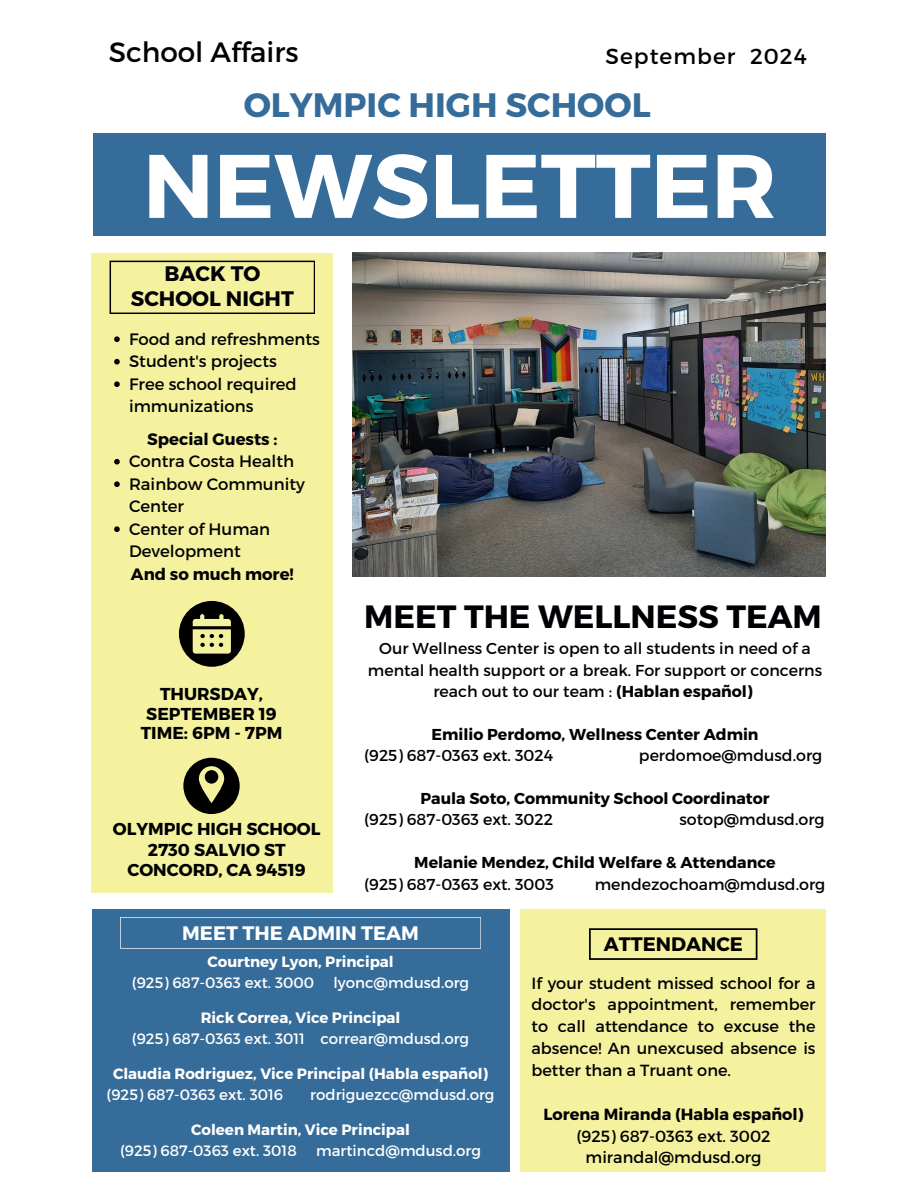
<style>
.page{position:relative;width:918px;height:1188px;background:#fff}
.page>*{position:absolute;margin:0;border:0;box-sizing:border-box;transform-origin:0 0}
.t1{font:700 90px "Montserrat";color:#fff}
.t2{font:700 33.75px "Montserrat";color:#356c9a}
.t3{font:700 32.25px "Montserrat";color:#010004}
.t4{font:27.9px "Montserrat";color:#010004}
.t5{font:21.75px "Montserrat";letter-spacing:.05em;color:#010004}
.t6{font:700 21px/24.8px "Montserrat";color:#010004;text-align:center}
.t7{font:700 19.5px "Montserrat";color:#fff}
.t8{font:700 19.5px "Montserrat";color:#000}
.t9{font:700 17.25px/20px "Montserrat";color:#000;text-align:center}
.t10{font:16.5px/22.5px "Montserrat";color:#010004}
.t11{font:700 16.5px "Montserrat";color:#010004}
.t12{font:16.05px/21.9px "Montserrat";color:#010004;text-align:justify}
.t13{font:700 16.05px "Montserrat";color:#010004}
.t14{font:15.75px/21.3px "Montserrat";color:#010004;text-align:center}
.t15{font:700 15.75px "Montserrat";color:#010004}
.t16{font:15px "Montserrat";color:#fff}
.t17{font:700 15px "Montserrat";color:#fff}
.s1{font-weight:700}
</style>
<div class="page">
<img style="left:352px;top:253px;width:474px;height:324px">
<div style="left:92px;top:253px;width:241px;height:639px;background:#f4f29e"></div>
<div style="left:92px;top:909px;width:417px;height:262px;background:#356c9a"></div>
<svg style="left:110px;top:261px;width:205px;height:53px"></svg>
<div style="left:93px;top:133px;width:733px;height:102px;background:#356c9a"></div>
<div style="left:521px;top:909px;width:305px;height:262px;background:#f4f29e"></div>
<svg style="left:120px;top:917px;width:361px;height:32px"></svg>
<svg style="left:589px;top:928px;width:168px;height:32px"></svg>
<svg style="left:179px;top:601px;width:66px;height:66px"></svg>
<svg style="left:183px;top:758px;width:57px;height:56px"></svg>
<svg style="left:114px;top:336px;width:6px;height:6px"></svg>
<svg style="left:114px;top:359px;width:6px;height:6px"></svg>
<svg style="left:114px;top:381px;width:6px;height:6px"></svg>
<svg style="left:114px;top:459px;width:6px;height:6px"></svg>
<svg style="left:114px;top:481px;width:6px;height:6px"></svg>
<svg style="left:114px;top:526px;width:6px;height:6px"></svg>
<h1 class="t4" style="left:109px;top:34px;width:191px">School Affairs</h1>
<h2 class="t5" style="left:605px;top:42px;width:203px">September 2024</h2>
<p class="t2" style="left:244px;top:83px;width:408px">OLYMPIC HIGH SCHOOL</p>
<p class="t1" style="left:143px;top:127px;width:635px">NEWSLETTER</p>
<h4 class="t6" style="left:131px;top:261px;width:165px">BACK TO<br>SCHOOL NIGHT</h4>
<p class="t10" style="left:129px;top:327px;width:192px">Food and refreshments</p>
<p class="t10" style="left:129px;top:349px;width:150px">Student's projects</p>
<p class="t10" style="left:129px;top:372px;width:169px">Free school required immunizations</p>
<p class="t11" style="left:147px;top:428px;width:132px">Special Guests :</p>
<p class="t10" style="left:129px;top:449px;width:167px">Contra Costa Health</p>
<p class="t10" style="left:129px;top:472px;width:177px">Rainbow Community<br>Center</p>
<p class="t10" style="left:129px;top:517px;width:143px">Center of Human<br>Development</p>
<p class="t11" style="left:131px;top:563px;width:164px">And so much more!</p>
<h3 class="t9" style="left:146px;top:683px;width:132px">THURSDAY,<br>SEPTEMBER 19</h3>
<h5 class="t9" style="left:141px;top:723px;width:143px">TIME: 6PM - 7PM</h5>
<h6 class="t9" style="left:113px;top:818px;width:209px">OLYMPIC HIGH SCHOOL</h6>
<p class="t9" style="left:148px;top:839px;width:139px">2730 SALVIO ST</p>
<p class="t9" style="left:127px;top:859px;width:180px">CONCORD, CA 94519</p>
<p class="t3" style="left:364px;top:595px;width:459px">MEET THE WELLNESS TEAM</p>
<p class="t14" style="left:368px;top:637px;width:456px">Our Wellness Center is open to all students in need of a mental health support or a break. For support or concerns reach out to our team : <span class="s1">(Hablan español)</span></p>
<p class="t15" style="left:431px;top:724px;width:329px">Emilio Perdomo, Wellness Center Admin</p>
<p class="t14" style="left:364px;top:744px;width:191px">(925) 687-0363 ext. 3024</p>
<p class="t14" style="left:639px;top:744px;width:185px">perdomoe@mdusd.org</p>
<h6 class="t15" style="left:421px;top:788px;width:351px">Paula Soto, Community School Coordinator</h6>
<p class="t14" style="left:364px;top:808px;width:190px">(925) 687-0363 ext. 3022</p>
<p class="t14" style="left:680px;top:808px;width:147px">sotop@mdusd.org</p>
<p class="t15" style="left:414px;top:852px;width:363px">Melanie Mendez, Child Welfare &amp; Attendance</p>
<p class="t14" style="left:364px;top:872px;width:191px">(925) 687-0363 ext. 3003</p>
<p class="t14" style="left:595px;top:872px;width:232px">mendezochoam@mdusd.org</p>
<p class="t7" style="left:182px;top:920px;width:238px">MEET THE ADMIN TEAM</p>
<p class="t17" style="left:207px;top:952px;width:188px">Courtney Lyon, Principal</p>
<p class="t16" style="left:132px;top:973px;width:184px">(925) 687-0363 ext. 3000</p>
<p class="t16" style="left:333px;top:973px;width:137px">lyonc@mdusd.org</p>
<p class="t17" style="left:201px;top:1008px;width:201px">Rick Correa, Vice Principal</p>
<p class="t16" style="left:132px;top:1029px;width:339px">(925) 687-0363 ext. 3011 correar@mdusd.org</p>
<p class="t17" style="left:113px;top:1064px;width:376px">Claudia Rodriguez, Vice Principal (Habla español)</p>
<p class="t16" style="left:107px;top:1085px;width:178px">(925) 687-0363 ext. 3016</p>
<p class="t16" style="left:310px;top:1085px;width:186px">rodriguezcc@mdusd.org</p>
<p class="t17" style="left:191px;top:1120px;width:220px">Coleen Martin, Vice Principal</p>
<h2 class="t16" style="left:120px;top:1141px;width:178px">(925) 687-0363 ext. 3018</h2>
<h2 class="t16" style="left:316px;top:1141px;width:166px">martincd@mdusd.org</h2>
<p class="t8" style="left:604px;top:931px;width:141px">ATTENDANCE</p>
<p class="t12" style="left:532px;top:971px;width:285px">If your student missed school for a doctor's appointment, remember to call attendance to excuse the absence! An unexcused absence is better than a Truant one.</p>
<p class="t13" style="left:544px;top:1104px;width:261px">Lorena Miranda (Habla español)</p>
<p class="t12" style="left:576px;top:1124px;width:196px">(925) 687-0363 ext. 3002</p>
<p class="t12" style="left:586px;top:1146px;width:177px">mirandal@mdusd.org</p>
</div>
